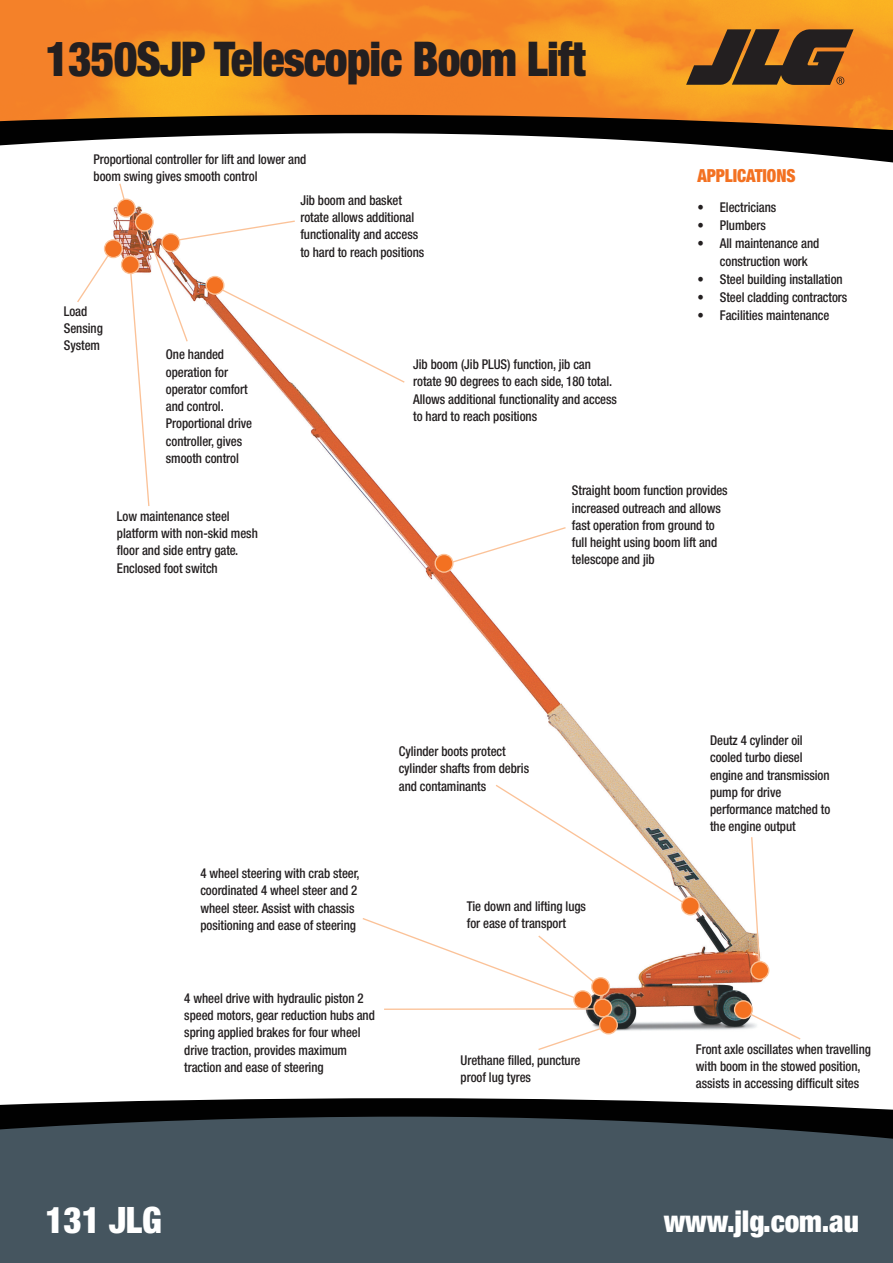
<style>
.page{position:relative;width:893px;height:1263px;background:#fff}
.page>*{position:absolute;margin:0;border:0;box-sizing:border-box;transform-origin:0 0}
.t1{font:900 condensed 48px "Helvetica Neue";letter-spacing:-.02em;color:#231f20;scale:.95 1}
.t2{font:900 condensed 36.45px "Helvetica Neue";letter-spacing:-.005em;color:#fff}
.t3{font:900 condensed 30.15px "Helvetica Neue";letter-spacing:-.005em;color:#fff}
.t4{font:900 condensed 18px "Helvetica Neue";letter-spacing:-.005em;color:#f37121;scale:.95 1}
.t5{font:500 condensed 13.5px/17.2px "Helvetica Neue";letter-spacing:-.005em;color:#231f20;scale:.95 1}
</style>
<div class="page">
<img style="left:0;top:0;width:893px;height:115px">
<svg style="left:0;top:1098px;width:893px;height:19px;fill:#010101"></svg>
<div style="left:0;top:1117px;width:893px;height:146px;background:#45555f"></div>
<svg style="left:0;top:115px;width:893px;height:18px;background:#331d08"></svg>
<svg style="left:0;top:133px;width:893px;height:30px"></svg>
<svg style="left:686px;top:29px;width:168px;height:56px;background:#6b4522"></svg>
<img style="left:106px;top:198px;width:664px;height:837px">
<svg style="left:442px;top:526px;width:125px;height:40px"></svg>
<div style="left:435px;top:554px;width:18px;height:18px;background:#f37121;border-radius:50%"></div>
<div style="left:435px;top:554px;width:19px;height:19px;border:1px solid #fbc298;border-radius:50%"></div>
<svg style="left:118px;top:183px;width:10px;height:20px"></svg>
<div style="left:117px;top:199px;width:18px;height:18px;background:#f37121;border-radius:50%"></div>
<div style="left:117px;top:199px;width:19px;height:19px;border:1px solid #fbc298;border-radius:50%"></div>
<div style="left:592px;top:978px;width:17px;height:17px;background:#f37121;border-radius:50%"></div>
<div style="left:591px;top:977px;width:19px;height:19px;border:1px solid #fbc298;border-radius:50%"></div>
<hr style="left:384px;top:1008px;width:219px;height:2px;background:#fbc298">
<div style="left:594px;top:999px;width:18px;height:18px;background:#f37121;border-radius:50%"></div>
<div style="left:593px;top:998px;width:19px;height:19px;border:1px solid #fbc298;border-radius:50%"></div>
<svg style="left:741px;top:1009px;width:60px;height:31px"></svg>
<div style="left:735px;top:1001px;width:17px;height:17px;background:#f37121;border-radius:50%"></div>
<div style="left:734px;top:1000px;width:19px;height:19px;border:1px solid #fbc298;border-radius:50%"></div>
<svg style="left:537px;top:1024px;width:73px;height:26px"></svg>
<div style="left:600px;top:1016px;width:17px;height:18px;background:#f37121;border-radius:50%"></div>
<div style="left:599px;top:1015px;width:19px;height:19px;border:1px solid #fbc298;border-radius:50%"></div>
<svg style="left:750px;top:836px;width:11px;height:131px"></svg>
<div style="left:751px;top:962px;width:18px;height:17px;background:#f37121;border-radius:50%"></div>
<div style="left:750px;top:961px;width:19px;height:19px;border:1px solid #fbc298;border-radius:50%"></div>
<svg style="left:135px;top:213px;width:18px;height:18px"></svg>
<div style="left:135px;top:213px;width:19px;height:19px;border:1px solid #fbc298;border-radius:50%"></div>
<div style="left:122px;top:256px;width:17px;height:17px;background:#f37121;border-radius:50%"></div>
<div style="left:121px;top:255px;width:19px;height:19px;border:1px solid #fbc298;border-radius:50%"></div>
<svg style="left:361px;top:917px;width:241px;height:85px"></svg>
<div style="left:574px;top:991px;width:18px;height:17px;background:#f37121;border-radius:50%"></div>
<div style="left:573px;top:990px;width:19px;height:19px;border:1px solid #fbc298;border-radius:50%"></div>
<svg style="left:494px;top:783px;width:198px;height:126px"></svg>
<div style="left:682px;top:897px;width:17px;height:18px;background:#f37121;border-radius:50%"></div>
<div style="left:681px;top:896px;width:19px;height:19px;border:1px solid #fbc298;border-radius:50%"></div>
<svg style="left:129px;top:220px;width:277px;height:287px"></svg>
<div style="left:162px;top:234px;width:18px;height:17px;background:#f37121;border-radius:50%"></div>
<div style="left:161px;top:233px;width:19px;height:19px;border:1px solid #fbc298;border-radius:50%"></div>
<svg style="left:77px;top:248px;width:38px;height:56px"></svg>
<div style="left:105px;top:240px;width:17px;height:18px;background:#f37121;border-radius:50%"></div>
<div style="left:104px;top:239px;width:19px;height:19px;border:1px solid #fbc298;border-radius:50%"></div>
<h1 class="t1" style="left:45px;top:30px;width:570px">1350SJP Telescopic Boom Lift</h1>
<p class="t5" style="left:94px;top:150px;width:226px">Proportional controller for lift and lower and boom swing gives smooth control</p>
<p class="t5" style="left:64px;top:302px;width:43px">Load<br>Sensing<br>System</p>
<p class="t5" style="left:166px;top:346px;width:92px">One handed operation for operator comfort and control.<br>Proportional drive controller, gives smooth control</p>
<p class="t5" style="left:300px;top:191px;width:132px">Jib boom and basket rotate allows additional functionality and access to hard to reach positions</p>
<p class="t5" style="left:413px;top:356px;width:216px">Jib boom (Jib PLUS) function, jib can rotate 90 degrees to each side, 180 total.<br>Allows additional functionality and access to hard to reach positions</p>
<h3 class="t4" style="left:697px;top:164px;width:104px">Applications</h3>
<p class="t5" style="left:697px;top:199px;width:85px">• Electricians</p>
<p class="t5" style="left:697px;top:217px;width:74px">• Plumbers</p>
<p class="t5" style="left:720px;top:234px;width:106px;line-height:18px;text-indent:-22px">• All maintenance and construction work</p>
<p class="t5" style="left:697px;top:271px;width:155px">• Steel building installation</p>
<p class="t5" style="left:697px;top:289px;width:159px">• Steel cladding contractors</p>
<p class="t5" style="left:697px;top:307px;width:140px">• Facilities maintenance</p>
<p class="t5" style="left:117px;top:507px;width:150px">Low maintenance steel platform with non-skid mesh floor and side entry gate.<br>Enclosed foot switch</p>
<p class="t5" style="left:572px;top:482px;width:165px">Straight boom function provides increased outreach and allows fast operation from ground to full height using boom lift and telescope and jib</p>
<p class="t5" style="left:399px;top:743px;width:139px">Cylinder boots protect cylinder shafts from debris and contaminants</p>
<p class="t5" style="left:200px;top:864px;width:169px">4 wheel steering with crab steer, coordinated 4 wheel steer and 2 wheel steer. Assist with chassis positioning and ease of steering</p>
<p class="t5" style="left:184px;top:989px;width:202px">4 wheel drive with hydraulic piston 2 speed motors, gear reduction hubs and spring applied brakes for four wheel drive traction, provides maximum traction and ease of steering</p>
<p class="t5" style="left:467px;top:897px;width:127px">Tie down and lifting lugs for ease of transport</p>
<p class="t5" style="left:461px;top:1052px;width:128px">Urethane filled, puncture proof lug tyres</p>
<p class="t5" style="left:710px;top:732px;width:128px">Deutz 4 cylinder oil cooled turbo diesel engine and transmission pump for drive performance matched to the engine output</p>
<p class="t5" style="left:696px;top:1040px;width:186px">Front axle oscillates when travelling with boom in the stowed position, assists in accessing difficult sites</p>
<h2 class="t2" style="left:45px;top:1197px;width:118px">131 JLG</h2>
<h3 class="t3" style="left:664px;top:1202px;width:197px">www.jlg.com.au</h3>
</div>
